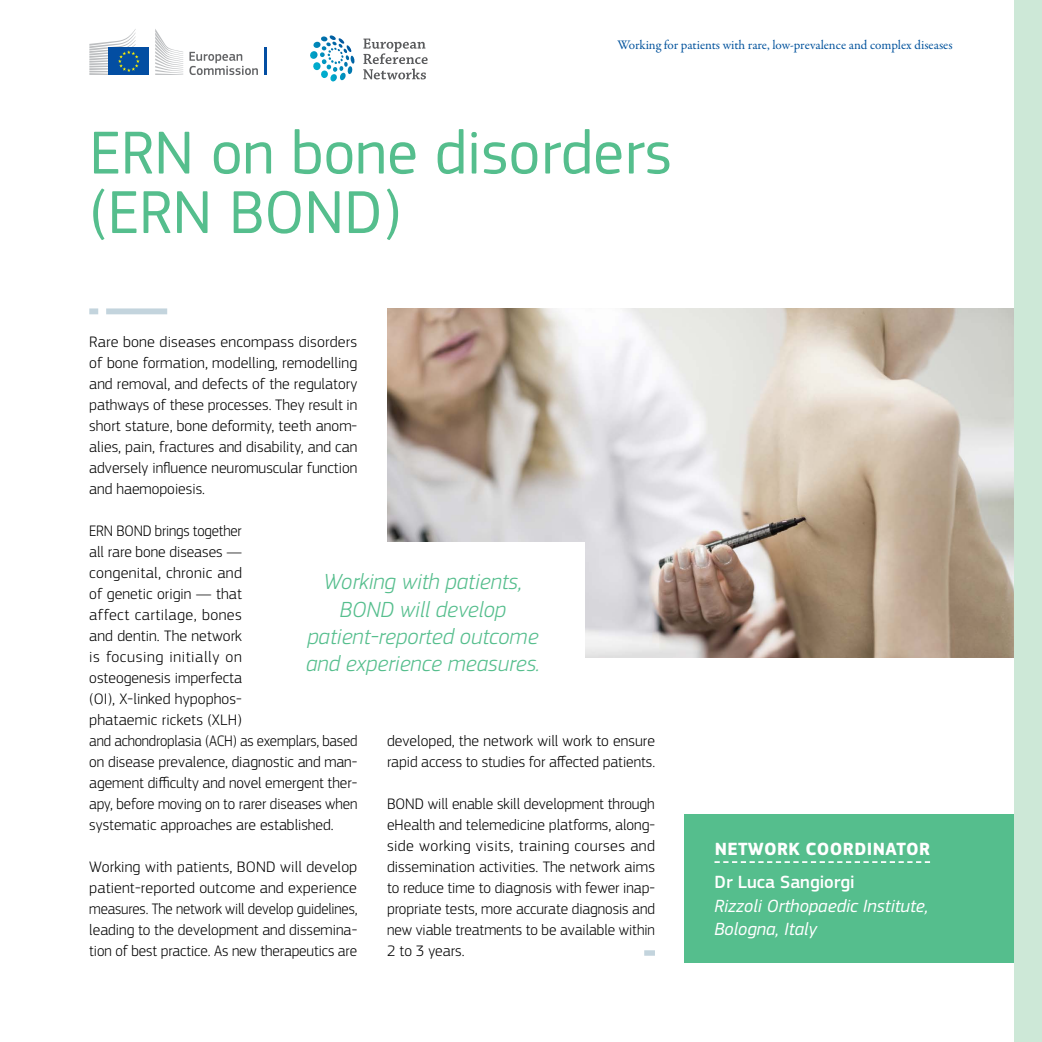
<style>
.page{position:relative;width:1042px;height:1042px;background:#fff}
.page>*{position:absolute;margin:0;border:0;box-sizing:border-box;transform-origin:0 0}
.t1{font:63px/59.5px "EC Square Sans Pro";color:#55be8d}
.t2{font:italic 300 22.75px/27.1px "EC Square Sans Pro";color:#55be8d;text-align:center}
.t3{font:italic 18.38px/23.6px "EC Square Sans Pro";color:#fff}
.t4{font:700 18.38px "EC Square Sans Pro";letter-spacing:.02em;color:#fff}
.t5{font:500 18.38px "EC Square Sans Pro";color:#fff}
.t6{font:300 15.75px/21px "EC Square Sans Pro";color:#000;text-align:justify}
.t7{font:300 15.75px/21px "EC Square Sans Pro";color:#000;scale:.95 1}
.t8{font:13.12px "Garamond Premr Pro";color:#00529c}
</style>
<div class="page">
<img style="left:387px;top:309px;width:627px;height:348px">
<svg style="left:387px;top:950px;width:268px;height:6px"></svg>
<svg style="left:89px;top:308px;width:79px;height:6px"></svg>
<div style="left:262px;top:542px;width:322px;height:159px;background:#fff"></div>
<div style="left:685px;top:813px;width:357px;height:149px;background:#55be8d"></div>
<svg style="left:714px;top:861px;width:216px;height:2px"></svg>
<svg style="left:155px;top:29px;width:28px;height:46px"></svg>
<div style="left:109px;top:48px;width:40px;height:27px;background:#034ea2"></div>
<svg style="left:89px;top:29px;width:51px;height:46px"></svg>
<svg style="left:189px;top:52px;width:69px;height:23px"></svg>
<hr style="left:264px;top:48px;width:2px;height:27px;background:#034ea2">
<svg style="left:363px;top:39px;width:65px;height:40px"></svg>
<svg style="left:310px;top:35px;width:45px;height:47px"></svg>
<div style="left:1014px;top:0;width:28px;height:1042px;background:#cde8d7"></div>
<p class="t8" style="left:617px;top:37px;width:337px">Working for patients with rare, low-prevalence and complex diseases</p>
<h1 class="t1" style="left:89px;top:123px;width:584px">ERN on bone disorders (ERN BOND)</h1>
<p class="t6" style="left:89px;top:331px;width:270px">Rare bone diseases encompass disorders of bone formation, modelling, remodelling and removal, and defects of the regulatory pathways of these processes. They result in short stature, bone deformity, teeth anom&shy;alies, pain, fractures and disability, and can adversely influence neuromuscular function and haemopoiesis.</p>
<p class="t7" style="left:89px;top:520px;width:284px">ERN BOND brings together<br>all rare bone diseases —<br>congenital, chronic and<br>of genetic origin — that<br>affect cartilage, bones<br>and dentin. The network<br>is focusing initially on<br>osteogenesis imperfecta<br>(OI), X-linked hypophos-<br>phataemic rickets (XLH)<br>and achondroplasia (ACH) as exemplars, based on disease prevalence, diagnostic and man&shy;agement difficulty and novel emergent ther&shy;apy, before moving on to rarer diseases when systematic approaches are established.</p>
<p class="t6" style="left:89px;top:856px;width:270px">Working with patients, BOND will develop patient-reported outcome and experience measures. The network will develop guidelines, leading to the development and dissemina&shy;tion of best practice. As new therapeutics are</p>
<h2 class="t2" style="left:306px;top:568px;width:235px">Working with patients,<br>BOND will develop patient-reported outcome and experience measures.</h2>
<p class="t6" style="left:387px;top:730px;width:270px">developed, the network will work to ensure rapid access to studies for affected patients.</p>
<p class="t6" style="left:387px;top:793px;width:269px">BOND will enable skill development through eHealth and telemedicine platforms, along&shy;side working visits, training courses and dissemination activities. The network aims to reduce time to diagnosis with fewer inap&shy;propriate tests, more accurate diagnosis and new viable treatments to be available within 2 to 3 years.</p>
<p class="t4" style="left:715px;top:837px;width:217px">NETWORK COORDINATOR</p>
<p class="t5" style="left:714px;top:871px;width:142px">Dr Luca Sangiorgi</p>
<p class="t3" style="left:714px;top:894px;width:215px">Rizzoli Orthopaedic Institute,<br>Bologna, Italy</p>
</div>
